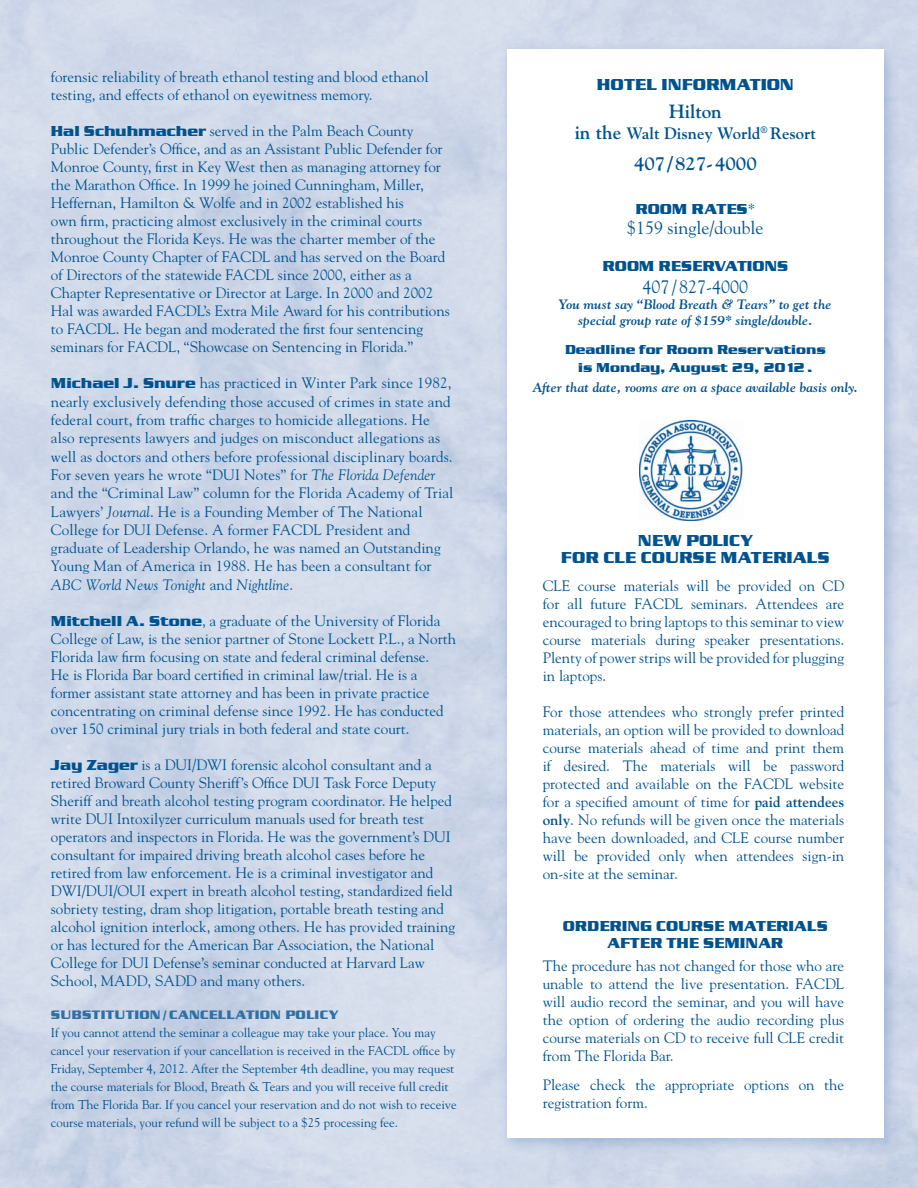
<style>
.page{position:relative;width:918px;height:1188px;background:#fff}
.page>*{position:absolute;margin:0;border:0;box-sizing:border-box;transform-origin:0 0}
.t1{font:700 19.05px "Goudy";color:#00538e}
.t2{font:700 18.75px "Goudy";color:#00538e}
.t3{font:18px "Goudy";color:#00538e}
.t4{font:16.5px/16.5px "Serpentine Bold DTC";color:#00538e;text-align:center}
.t5{font:700 16.5px "Goudy";color:#00538e}
.t6{font:15px/18px "Goudy";color:#00538e}
.t7{font:15px/16.5px "Serpentine Bold DTC";color:#00538e;text-align:center}
.t8{font:italic 700 13.5px/16.2px "Goudy";color:#00538e;text-align:center}
.t9{font:13.5px/18px "Serpentine Bold DTC";color:#00538e;text-align:center}
.t10{font:12.75px/18px "Goudy";color:#00538e}
.t11{font:12.75px "Serpentine Bold DTC";letter-spacing:.025em;color:#3070a5}
.s1{font-family:"Serpentine Bold DTC"}
.s2{font-style:italic}
.s3{font-size:19.05px}
.s4{font-family:"Goudy"}
.s5{font-weight:700}
</style>
<div class="page">
<div style="left:507px;top:50px;width:376px;height:1088px;background:#fff"></div>
<img style="left:640px;top:421px;width:103px;height:99px">
<p class="t6" style="left:51px;top:69px;width:379px">forensic reliability of breath ethanol testing and blood ethanol testing, and effects of ethanol on eyewitness memory.</p>
<p class="t6" style="left:51px;top:123px;width:400px"><span class="s1">Hal Schuhmacher</span> served in the Palm Beach County Public Defender’s Office, and as an Assistant Public Defender for Monroe County, first in Key West then as managing attorney for the Marathon Office. In 1999 he joined Cunningham, Miller, Heffernan, Hamilton &amp; Wolfe and in 2002 established his<br>own firm, practicing almost exclusively in the criminal courts throughout the Florida Keys. He was the charter member of the Monroe County Chapter of FACDL and has served on the Board of Directors of the statewide FACDL since 2000, either as a Chapter Representative or Director at Large. In 2000 and 2002<br>Hal was awarded FACDL’s Extra Mile Award for his contributions to FACDL. He began and moderated the first four sentencing seminars for FACDL, “Showcase on Sentencing in Florida.”</p>
<p class="t6" style="left:51px;top:375px;width:404px"><span class="s1">Michael J. Snure</span> has practiced in Winter Park since 1982, nearly exclusively defending those accused of crimes in state and federal court, from traffic charges to homicide allegations. He also represents lawyers and judges on misconduct allegations as well as doctors and others before professional disciplinary boards.<br>For seven years he wrote “DUI Notes” for <span class="s2">The Florida Defender </span>and the “Criminal Law” column for the Florida Academy of Trial Lawyers’ <span class="s2">Journal</span>. He is a Founding Member of The National College for DUI Defense. A former FACDL President and graduate of Leadership Orlando, he was named an Outstanding Young Man of America in 1988. He has been a consultant for <span class="s2">ABC World News Tonight</span> and <span class="s2">Nightline</span>.</p>
<p class="t6" style="left:51px;top:613px;width:407px"><span class="s1">Mitchell A. Stone</span>, a graduate of the University of Florida College of Law, is the senior partner of Stone Lockett P.L., a North Florida law firm focusing on state and federal criminal defense.<br>He is Florida Bar board certified in criminal law/trial. He is a former assistant state attorney and has been in private practice concentrating on criminal defense since 1992. He has conducted over 150 criminal jury trials in both federal and state court.</p>
<p class="t6" style="left:51px;top:757px;width:406px"><span class="s1">Jay Zager</span> is a DUI/DWI forensic alcohol consultant and a retired Broward County Sheriff’s Office DUI Task Force Deputy Sheriff and breath alcohol testing program coordinator. He helped write DUI Intoxilyzer curriculum manuals used for breath test operators and inspectors in Florida. He was the government’s DUI consultant for impaired driving breath alcohol cases before he retired from law enforcement. He is a criminal investigator and DWI/DUI/OUI expert in breath alcohol testing, standardized field sobriety testing, dram shop litigation, portable breath testing and alcohol ignition interlock, among others. He has provided training or has lectured for the American Bar Association, the National College for DUI Defense’s seminar conducted at Harvard Law School, MADD, SADD and many others.</p>
<p class="t11" style="left:51px;top:1011px;width:289px">SUBSTITUTION / CANCELLATION POLICY</p>
<p class="t10" style="left:51px;top:1025px;width:408px">If you cannot attend the seminar a colleague may take your place. You may cancel your reservation if your cancellation is received in the FACDL office by Friday, September 4, 2012. After the September 4th deadline, you may request the course materials for Blood, Breath &amp; Tears and you will receive full credit from The Florida Bar. If you cancel your reservation and do not wish to receive course materials, your refund will be subject to a $25 processing fee.</p>
<p class="t4" style="left:597px;top:78px;width:199px">HOTEL INFORMATION</p>
<p class="t1" style="left:669px;top:103px;width:54px">Hilton</p>
<p class="t5" style="left:575px;top:126px;width:243px"><span class="s3">in the</span> Walt Disney World<sup>®</sup> Resort</p>
<p class="t2" style="left:634px;top:157px;width:124px">407 / 827- 4000</p>
<p class="t7" style="left:636px;top:202px;width:121px">ROOM RATES<span class="s4">*</span></p>
<p class="t3" style="left:627px;top:221px;width:138px">$159 single/double</p>
<p class="t7" style="left:603px;top:259px;width:187px">ROOM RESERVATIONS</p>
<p class="t3" style="left:643px;top:280px;width:107px">407 / 827-4000</p>
<p class="t8" style="left:559px;top:297px;width:274px">You must say “Blood Breath &amp; Tears” to get the special group rate of $159* single/double.</p>
<p class="t9" style="left:565px;top:342px;width:262px">Deadline for Room Reservations is Monday, August 29, 2012 .</p>
<p class="t8" style="left:533px;top:380px;width:327px">After that date, rooms are on a space available basis only.</p>
<p class="t4" style="left:561px;top:534px;width:270px">NEW POLICY<br>FOR CLE COURSE MATERIALS</p>
<p class="t6" style="left:543px;top:578px;width:303px;text-align:justify">CLE course materials will be provided on CD for all future FACDL seminars. Attendees are encouraged to bring laptops to this seminar to view course materials during speaker presentations.<br>Plenty of power strips will be provided for plugging in laptops.</p>
<p class="t6" style="left:543px;top:704px;width:303px;text-align:justify">For those attendees who strongly prefer printed materials, an option will be provided to download course materials ahead of time and print them if desired. The materials will be password protected and available on the FACDL website for a specified amount of time for <span class="s5">paid attendees only</span>. No refunds will be given once the materials have been downloaded, and CLE course number will be provided only when attendees sign-in on-site at the seminar.</p>
<p class="t7" style="left:563px;top:919px;width:267px">ORDERING COURSE MATERIALS<br>AFTER THE SEMINAR</p>
<p class="t6" style="left:543px;top:958px;width:303px;text-align:justify">The procedure has not changed for those who are unable to attend the live presentation. FACDL will audio record the seminar, and you will have the option of ordering the audio recording plus course materials on CD to receive full CLE credit from The Florida Bar.</p>
<p class="t6" style="left:543px;top:1077px;width:303px">Please check the appropriate options on the registration form.</p>
</div>
